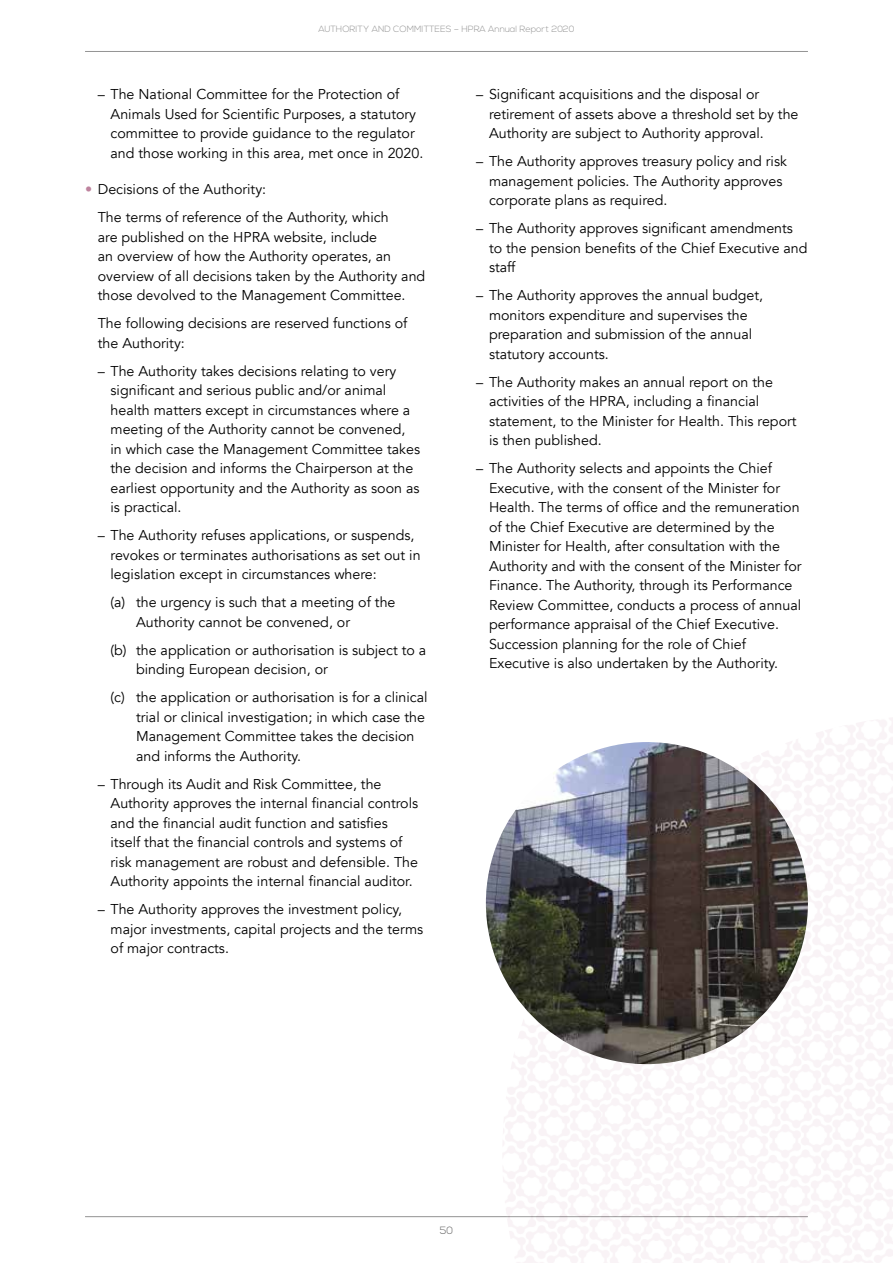
<style>
.page{position:relative;width:893px;height:1263px;background:#fff}
.page>*{position:absolute;margin:0;border:0;box-sizing:border-box;transform-origin:0 0}
.t1{font:14.25px/19.5px "Avenir";color:#000}
.t2{font:300 10.5px "Nexa";color:#636363}
.t3{font:300 9px "Nexa";color:#939393}
.s1{color:#be839e}
</style>
<div class="page">
<hr style="left:85px;top:51px;width:723px;height:1px;background:#939393">
<hr style="left:85px;top:1216px;width:723px;height:1px;background:#939393">
<img style="left:502px;top:718px;width:391px;height:545px">
<img style="left:486px;top:742px;width:322px;height:322px;border-radius:161px">
<p class="t3" style="left:318px;top:24px;width:257px">AUTHORITY AND COMMITTEES – HPRA Annual Report 2020</p>
<p class="t1" style="left:111px;top:85px;width:314px;text-indent:-13px">– The National Committee for the Protection of Animals Used for Scientific Purposes, a statutory committee to provide guidance to the regulator and those working in this area, met once in 2020.</p>
<p class="t1" style="left:98px;top:176px;width:292px;line-height:28px;text-indent:-13px"><span class="s1">•</span> Decisions of the Authority:<br>The terms of reference of the Authority, which</p>
<p class="t1" style="left:98px;top:227px;width:329px">are published on the HPRA website, include<br>an overview of how the Authority operates, an overview of all decisions taken by the Authority and those devolved to the Management Committee.</p>
<p class="t1" style="left:98px;top:314px;width:311px">The following decisions are reserved functions of the Authority:</p>
<p class="t1" style="left:111px;top:361px;width:311px;text-indent:-13px">– The Authority takes decisions relating to very significant and serious public and/or animal health matters except in circumstances where a meeting of the Authority cannot be convened, in which case the Management Committee takes the decision and informs the Chairperson at the earliest opportunity and the Authority as soon as is practical.</p>
<p class="t1" style="left:111px;top:526px;width:312px;text-indent:-13px">– The Authority refuses applications, or suspends, revokes or terminates authorisations as set out in legislation except in circumstances where:</p>
<p class="t1" style="left:136px;top:593px;width:261px;text-indent:-26px">(a) the urgency is such that a meeting of the<br>Authority cannot be convened, or</p>
<p class="t1" style="left:136px;top:640px;width:292px;text-indent:-26px">(b) the application or authorisation is subject to a binding European decision, or</p>
<p class="t1" style="left:136px;top:688px;width:293px;text-indent:-26px">(c) the application or authorisation is for a clinical trial or clinical investigation; in which case the Management Committee takes the decision and informs the Authority.</p>
<p class="t1" style="left:111px;top:774px;width:309px;text-indent:-13px">– Through its Audit and Risk Committee, the Authority approves the internal financial controls and the financial audit function and satisfies itself that the financial controls and systems of risk management are robust and defensible. The Authority appoints the internal financial auditor.</p>
<p class="t1" style="left:111px;top:900px;width:314px;text-indent:-13px">– The Authority approves the investment policy, major investments, capital projects and the terms of major contracts.</p>
<p class="t1" style="left:489px;top:85px;width:311px;text-indent:-13px">– Significant acquisitions and the disposal or retirement of assets above a threshold set by the<br>Authority are subject to Authority approval.</p>
<p class="t1" style="left:489px;top:152px;width:299px;text-indent:-13px">– The Authority approves treasury policy and risk management policies. The Authority approves corporate plans as required.</p>
<p class="t1" style="left:489px;top:219px;width:320px;text-indent:-13px">– The Authority approves significant amendments to the pension benefits of the Chief Executive and staff</p>
<p class="t1" style="left:489px;top:286px;width:276px;text-indent:-13px">– The Authority approves the annual budget, monitors expenditure and supervises the preparation and submission of the annual statutory accounts.</p>
<p class="t1" style="left:489px;top:372px;width:309px;text-indent:-13px">– The Authority makes an annual report on the activities of the HPRA, including a financial statement, to the Minister for Health. This report is then published.</p>
<p class="t1" style="left:489px;top:459px;width:314px;text-indent:-13px">– The Authority selects and appoints the Chief Executive, with the consent of the Minister for Health. The terms of office and the remuneration of the Chief Executive are determined by the Minister for Health, after consultation with the Authority and with the consent of the Minister for Finance. The Authority, through its Performance Review Committee, conducts a process of annual performance appraisal of the Chief Executive.<br>Succession planning for the role of Chief Executive is also undertaken by the Authority.</p>
<p class="t2" style="left:440px;top:1225px;width:15px">50</p>
</div>
